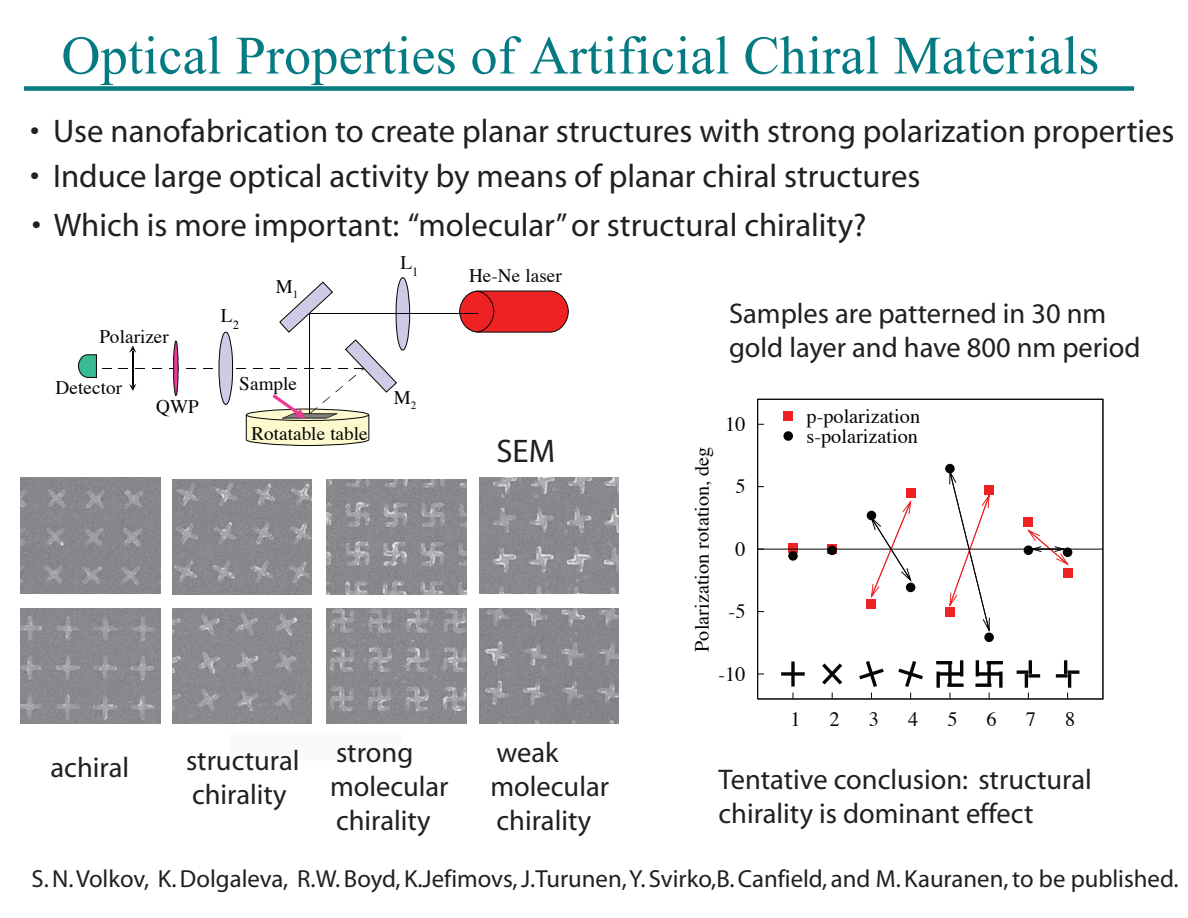
<style>
.page{position:relative;width:1188px;height:918px;background:#fff}
.page>*{position:absolute;margin:0;border:0;box-sizing:border-box;transform-origin:0 0}
.t1{font:54px "Times New Roman";letter-spacing:.005em;color:#047a83}
.t2{font:32.85px "Myriad";color:#231f20}
.t3{font:28.5px/34.2px "Myriad";color:#231f20}
.t4{font:24.75px "Myriad";color:#231f20}
.t5{font:20.25px/20.2px "Times";color:#050504}
.t6{font:19.2px "Times";letter-spacing:.005em;color:#050504}
</style>
<div class="page">
<div style="left:24px;top:86px;width:1110px;height:5px;background:#047a83"></div>
<svg style="left:459px;top:291px;width:110px;height:41px;background:#e23031"></svg>
<hr style="left:310px;top:313px;width:168px;height:1px;background:#050504">
<svg style="left:78px;top:355px;width:33px;height:23px"></svg>
<svg style="left:169px;top:341px;width:10px;height:55px"></svg>
<svg style="left:129px;top:346px;width:7px;height:7px"></svg>
<svg style="left:129px;top:384px;width:7px;height:7px"></svg>
<hr style="left:132px;top:351px;width:1px;height:34px;background:#050504">
<svg style="left:219px;top:277px;width:191px;height:169px"></svg>
<img style="left:21px;top:608px;width:139px;height:116px">
<img style="left:327px;top:608px;width:139px;height:116px">
<img style="left:327px;top:480px;width:139px;height:115px">
<img style="left:479px;top:608px;width:139px;height:116px">
<img style="left:479px;top:478px;width:139px;height:115px">
<img style="left:21px;top:478px;width:139px;height:115px">
<img style="left:173px;top:608px;width:139px;height:116px">
<img style="left:173px;top:480px;width:139px;height:115px">
<svg style="left:791px;top:662px;width:4px;height:25px"></svg>
<svg style="left:781px;top:672px;width:24px;height:4px"></svg>
<svg style="left:822px;top:663px;width:21px;height:34px"></svg>
<svg style="left:859px;top:661px;width:25px;height:36px"></svg>
<svg style="left:898px;top:661px;width:25px;height:36px"></svg>
<svg style="left:948px;top:664px;width:4px;height:20px"></svg>
<svg style="left:940px;top:672px;width:20px;height:4px"></svg>
<hr style="left:936px;top:661px;width:16px;height:3px;background:#050504">
<hr style="left:947px;top:684px;width:17px;height:3px;background:#050504">
<hr style="left:960px;top:660px;width:3px;height:16px;background:#050504">
<hr style="left:937px;top:672px;width:3px;height:16px;background:#050504">
<svg style="left:987px;top:664px;width:4px;height:20px"></svg>
<svg style="left:979px;top:672px;width:20px;height:4px"></svg>
<hr style="left:987px;top:661px;width:16px;height:3px;background:#050504">
<hr style="left:975px;top:684px;width:16px;height:3px;background:#050504">
<svg style="left:999px;top:672px;width:4px;height:16px"></svg>
<hr style="left:976px;top:660px;width:3px;height:16px;background:#050504">
<hr style="left:1029px;top:660px;width:3px;height:14px;background:#050504">
<hr style="left:1025px;top:674px;width:3px;height:14px;background:#050504">
<svg style="left:1028px;top:674px;width:12px;height:4px"></svg>
<svg style="left:1017px;top:670px;width:11px;height:4px"></svg>
<hr style="left:1064px;top:660px;width:3px;height:14px;background:#050504">
<hr style="left:1068px;top:674px;width:3px;height:14px;background:#050504">
<svg style="left:1056px;top:674px;width:12px;height:4px"></svg>
<svg style="left:1068px;top:670px;width:11px;height:4px"></svg>
<svg style="left:870px;top:500px;width:42px;height:98px"></svg>
<svg style="left:949px;top:470px;width:41px;height:163px"></svg>
<svg style="left:1027px;top:530px;width:42px;height:35px"></svg>
<svg style="left:788px;top:543px;width:10px;height:9px"></svg>
<svg style="left:827px;top:544px;width:10px;height:10px"></svg>
<div style="left:867px;top:599px;width:9px;height:10px;background:#ee2123"></div>
<div style="left:906px;top:488px;width:9px;height:10px;background:#ee2123"></div>
<div style="left:945px;top:608px;width:10px;height:9px;background:#ee2123"></div>
<div style="left:984px;top:485px;width:10px;height:10px;background:#ee2123"></div>
<div style="left:1024px;top:518px;width:9px;height:9px;background:#ee2123"></div>
<div style="left:1063px;top:568px;width:9px;height:10px;background:#ee2123"></div>
<div style="left:783px;top:411px;width:10px;height:10px;background:#ee2123"></div>
<div style="left:788px;top:551px;width:10px;height:10px;background:#050504;border-radius:50%"></div>
<div style="left:827px;top:546px;width:10px;height:9px;background:#050504;border-radius:50%"></div>
<div style="left:867px;top:511px;width:9px;height:9px;background:#050504;border-radius:50%"></div>
<div style="left:906px;top:583px;width:9px;height:9px;background:#050504;border-radius:50%"></div>
<div style="left:945px;top:464px;width:10px;height:9px;background:#050504;border-radius:50%"></div>
<div style="left:984px;top:633px;width:10px;height:9px;background:#050504;border-radius:50%"></div>
<div style="left:1024px;top:545px;width:9px;height:10px;background:#050504;border-radius:50%"></div>
<div style="left:1063px;top:547px;width:9px;height:10px;background:#050504;border-radius:50%"></div>
<div style="left:783px;top:431px;width:10px;height:10px;background:#050504;border-radius:50%"></div>
<hr style="left:758px;top:549px;width:345px;height:1px;background:#050504">
<div style="left:757px;top:399px;width:346px;height:300px;border:1px solid #050504"></div>
<div style="left:231px;top:732px;width:169px;height:28px;background:#f9fafa"></div>
<h1 class="t1" style="left:62px;top:24px;width:1039px">Optical Properties of Artificial Chiral Materials</h1>
<p class="t2" style="left:30px;top:115px;width:1146px">• Use nanofabrication to create planar structures with strong polarization properties</p>
<p class="t2" style="left:30px;top:160px;width:892px">• Induce large optical activity by means of planar chiral structures</p>
<p class="t2" style="left:32px;top:208px;width:836px">• Which is more important: “molecular” or structural chirality?</p>
<p class="t6" style="left:99px;top:319px;width:71px">Polarizer</p>
<p class="t6" style="left:56px;top:370px;width:68px">Detector</p>
<p class="t6" style="left:156px;top:389px;width:44px">QWP</p>
<p class="t6" style="left:221px;top:298px;width:20px">L<sub>2</sub></p>
<p class="t6" style="left:276px;top:269px;width:24px">M<sub>1</sub></p>
<p class="t6" style="left:239px;top:365px;width:59px">Sample</p>
<p class="t6" style="left:251px;top:415px;width:118px">Rotatable table</p>
<p class="t6" style="left:400px;top:245px;width:20px">L<sub>1</sub></p>
<p class="t6" style="left:394px;top:380px;width:24px">M<sub>2</sub></p>
<p class="t6" style="left:469px;top:257px;width:94px">He-Ne laser</p>
<p class="t2" style="left:496px;top:435px;width:60px">SEM</p>
<p class="t3" style="left:51px;top:752px;width:80px">achiral</p>
<p class="t3" style="left:186px;top:744px;width:115px">structural chirality</p>
<p class="t3" style="left:330px;top:737px;width:120px">strong molecular chirality</p>
<p class="t3" style="left:490px;top:737px;width:120px">weak molecular chirality</p>
<p class="t3" style="left:729px;top:298px;width:413px">Samples are patterned in 30 nm gold layer and have 800 nm period</p>
<p class="t5" style="left:690px;top:652px;width:207px;rotate:-90deg">Polarization rotation, deg</p>
<p class="t5" style="left:725px;top:412px;width:22px">10</p>
<p class="t5" style="left:735px;top:475px;width:12px">5</p>
<p class="t5" style="left:735px;top:537px;width:12px">0</p>
<p class="t5" style="left:729px;top:600px;width:18px">-5</p>
<p class="t5" style="left:807px;top:404px;width:115px">p-polarization s-polarization</p>
<p class="t5" style="left:719px;top:662px;width:28px">-10</p>
<p class="t5" style="left:790px;top:707px;width:12px">1</p>
<p class="t5" style="left:830px;top:707px;width:12px">2</p>
<p class="t5" style="left:869px;top:707px;width:12px">3</p>
<p class="t5" style="left:908px;top:707px;width:12px">4</p>
<p class="t5" style="left:947px;top:707px;width:12px">5</p>
<p class="t5" style="left:987px;top:707px;width:12px">6</p>
<p class="t5" style="left:1026px;top:707px;width:12px">7</p>
<p class="t5" style="left:1065px;top:707px;width:12px">8</p>
<p class="t3" style="left:718px;top:764px;width:375px">Tentative conclusion: structural chirality is dominant effect</p>
<p class="t4" style="left:32px;top:866px;width:1149px">S. N. Volkov, K. Dolgaleva, R.W. Boyd, K.Jefimovs, J.Turunen, Y. Svirko,B. Canfield, and M. Kauranen, to be published.</p>
</div>
